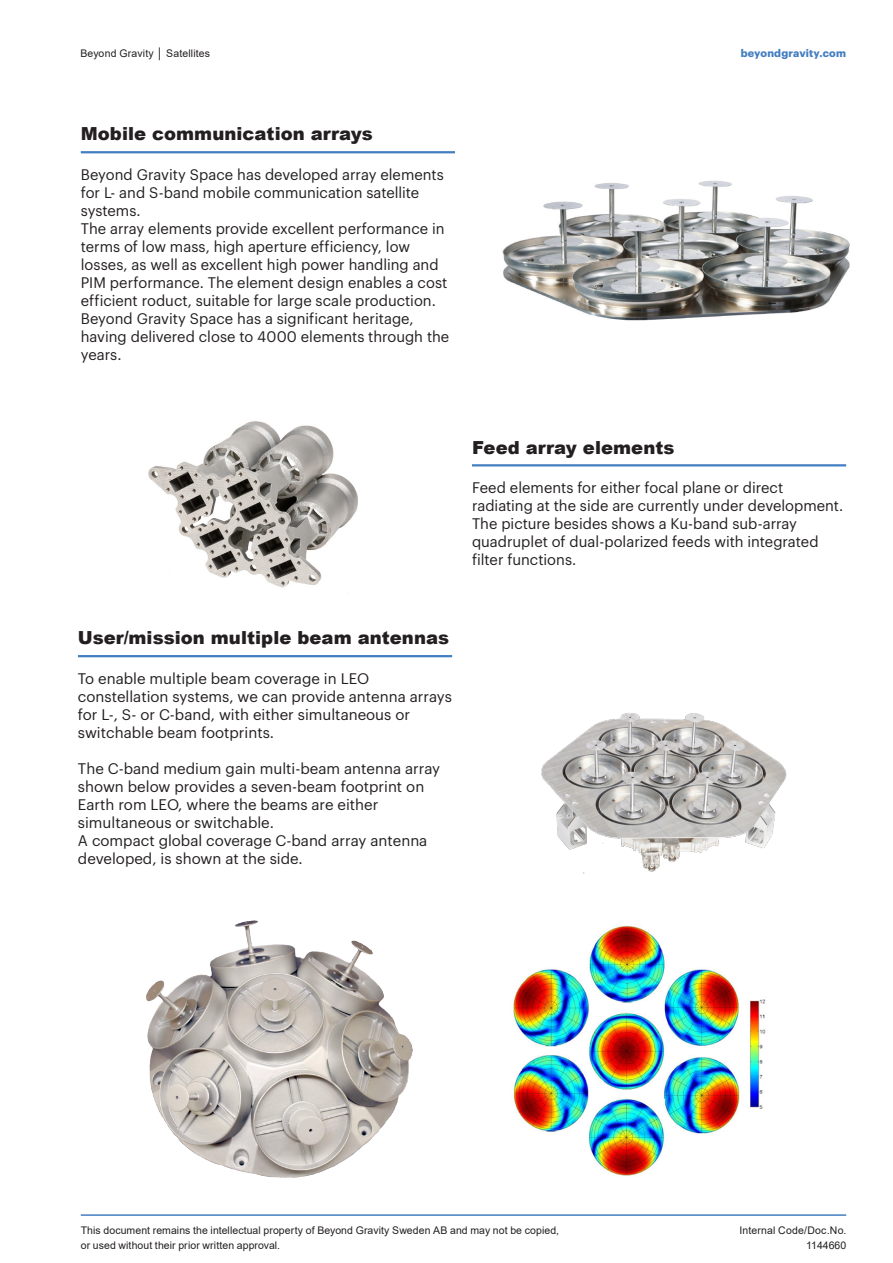
<style>
.page{position:relative;width:893px;height:1263px;background:#fff}
.page>*{position:absolute;margin:0;border:0;box-sizing:border-box;transform-origin:0 0}
.t1{font:900 18px "Arial";letter-spacing:.005em;color:#231f20}
.t2{font:15px/18px "Graphik";color:#231f20}
.t3{font:700 10.65px "Graphik";letter-spacing:.02em;color:#437ec1}
.t4{font:10.5px/15px "Arial";letter-spacing:.005em;color:#231f20}
</style>
<div class="page">
<hr style="left:81px;top:1214px;width:765px;height:2px;background:#437ec1">
<hr style="left:81px;top:151px;width:374px;height:2px;background:#437ec1">
<hr style="left:78px;top:655px;width:374px;height:2px;background:#437ec1">
<img style="left:502px;top:181px;width:348px;height:140px">
<hr style="left:472px;top:464px;width:374px;height:2px;background:#437ec1">
<img style="left:148px;top:421px;width:210px;height:167px">
<img style="left:541px;top:712px;width:246px;height:162px">
<img style="left:513px;top:926px;width:253px;height:250px">
<img style="left:146px;top:920px;width:266px;height:258px">
<p class="t4" style="left:80px;top:46px;width:131px">Beyond Gravity │ Satellites</p>
<p class="t3" style="left:741px;top:45px;width:107px">beyondgravity.com</p>
<p class="t1" style="left:81px;top:121px;width:294px">Mobile communication arrays</p>
<p class="t2" style="left:81px;top:164px;width:365px">Beyond Gravity Space has developed array elements for L- and S-band mobile communication satellite systems.</p>
<p class="t2" style="left:81px;top:218px;width:365px">The array elements provide excellent performance in</p>
<p class="t2" style="left:81px;top:236px;width:368px">terms of low mass, high aperture efficiency, low losses, as well as excellent high power handling and PIM performance. The element design enables a cost efficient roduct, suitable for large scale production.</p>
<p class="t2" style="left:81px;top:308px;width:370px">Beyond Gravity Space has a significant heritage, having delivered close to 4000 elements through the years.</p>
<p class="t1" style="left:472px;top:434px;width:204px">Feed array elements</p>
<p class="t2" style="left:472px;top:477px;width:373px">Feed elements for either focal plane or direct radiating at the side are currently under development.<br>The picture besides shows a Ku-band sub-array quadruplet of dual-polarized feeds with integrated filter functions.</p>
<p class="t1" style="left:78px;top:625px;width:373px">User/mission multiple beam antennas</p>
<p class="t2" style="left:78px;top:668px;width:376px">To enable multiple beam coverage in LEO constellation systems, we can provide antenna arrays for L-, S- or C-band, with either simultaneous or switchable beam footprints.</p>
<p class="t2" style="left:78px;top:758px;width:364px">The C-band medium gain multi-beam antenna array</p>
<p class="t2" style="left:78px;top:776px;width:348px">shown below provides a seven-beam footprint on<br>Earth rom LEO, where the beams are either simultaneous or switchable.</p>
<p class="t2" style="left:78px;top:830px;width:351px">A compact global coverage C-band array antenna developed, is shown at the side.</p>
<p class="t4" style="left:81px;top:1222px;width:480px">This document remains the intellectual property of Beyond Gravity Sweden AB and may not be copied, or used without their prior written approval.</p>
<p class="t4" style="left:739px;top:1223px;width:109px;text-align:right">Internal Code/Doc.No.<br>1144660</p>
</div>
